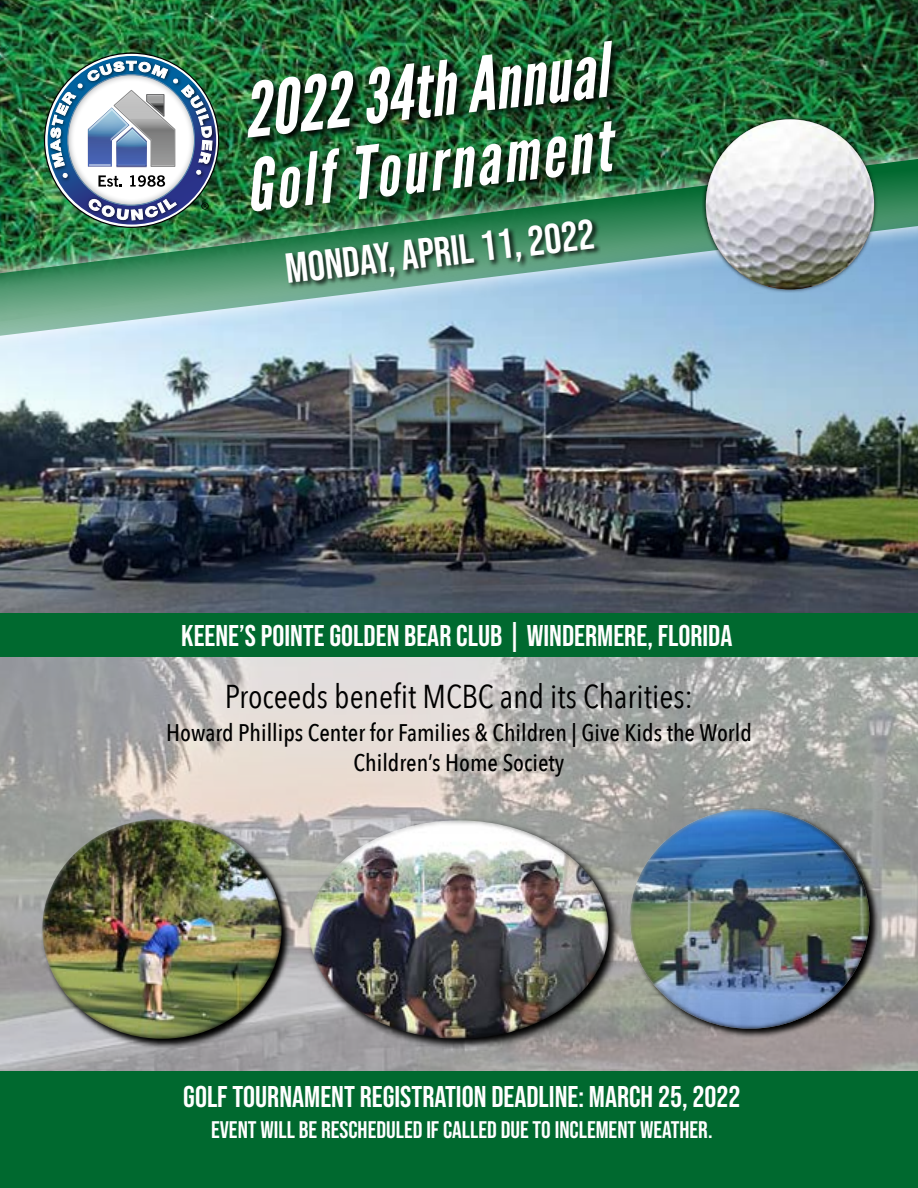
<style>
.page{position:relative;width:918px;height:1188px;background:#fff}
.page>*{position:absolute;margin:0;border:0;box-sizing:border-box;transform-origin:0 0}
.t1{font:italic 75px "League Gothic";color:#fff}
.t2{font:italic 72px "League Gothic";color:#fff}
.t3{font:42px "Bebas Neue";color:#fff}
.t4{font:33px "Avenir Next Condensed";color:#000}
.t5{font:30px "Bebas Neue";color:#fff}
.t6{font:500 24px/30px "Avenir Next Condensed";color:#000;text-align:center}
.t7{font:24px "Bebas Neue";color:#fff}
</style>
<div class="page">
<img style="left:0;top:657px;width:918px;height:414px">
<div style="left:0;top:1071px;width:918px;height:117px;background:#00692f"></div>
<img style="left:0;top:380px;width:918px;height:234px">
<img style="left:0;top:0;width:918px;height:114px">
<img style="left:46px;top:57px;width:172px;height:57px">
<img style="left:50px;top:61px;width:163px;height:53px">
<img style="left:246px;top:38px;width:377px;height:76px">
<div style="left:0;top:614px;width:918px;height:43px;background:#00692f"></div>
<svg style="left:42px;top:819px;width:249px;height:229px;background:#9f9ea0"></svg>
<img style="left:42px;top:819px;width:240px;height:220px">
<img style="left:0;top:114px;width:918px;height:266px">
<img style="left:0;top:157px;width:918px;height:181px">
<div style="left:284px;top:218px;width:317px;height:71px;background:#000;opacity:.75"></div>
<div style="left:702px;top:115px;width:175px;height:179px;background:#000;opacity:.75"></div>
<img style="left:706px;top:119px;width:168px;height:170px">
<svg style="left:307px;top:818px;width:312px;height:231px;background:#959391"></svg>
<img style="left:309px;top:820px;width:300px;height:219px">
<svg style="left:630px;top:808px;width:249px;height:230px;background:#8b8887"></svg>
<img style="left:630px;top:809px;width:239px;height:220px">
<h1 class="t1" style="left:237px;top:69px;width:368px;rotate:-7deg">2022 34th Annual</h1>
<h2 class="t2" style="left:240px;top:145px;width:369px;rotate:-7deg">Golf Tournament</h2>
<h3 class="t3" style="left:283px;top:247px;width:313px;rotate:-7deg">MONDAY, APRIL 11, 2022</h3>
<p class="t5" style="left:181px;top:619px;width:553px">KEENE’S POINTE GOLDEN BEAR CLUB | WINDERMERE, FLORIDA</p>
<p class="t4" style="left:225px;top:668px;width:470px">Proceeds benefit MCBC and its Charities:</p>
<p class="t6" style="left:166px;top:717px;width:587px">Howard Phillips Center for Families &amp; Children | Give Kids the World<br>Children’s Home Society</p>
<p class="t5" style="left:183px;top:1079px;width:559px">GOLF TOURNAMENT REGISTRATION DEADLINE: MARCH 25, 2022</p>
<p class="t7" style="left:211px;top:1116px;width:503px">EVENT WILL BE RESCHEDULED IF CALLED DUE TO INCLEMENT WEATHER.</p>
</div>
